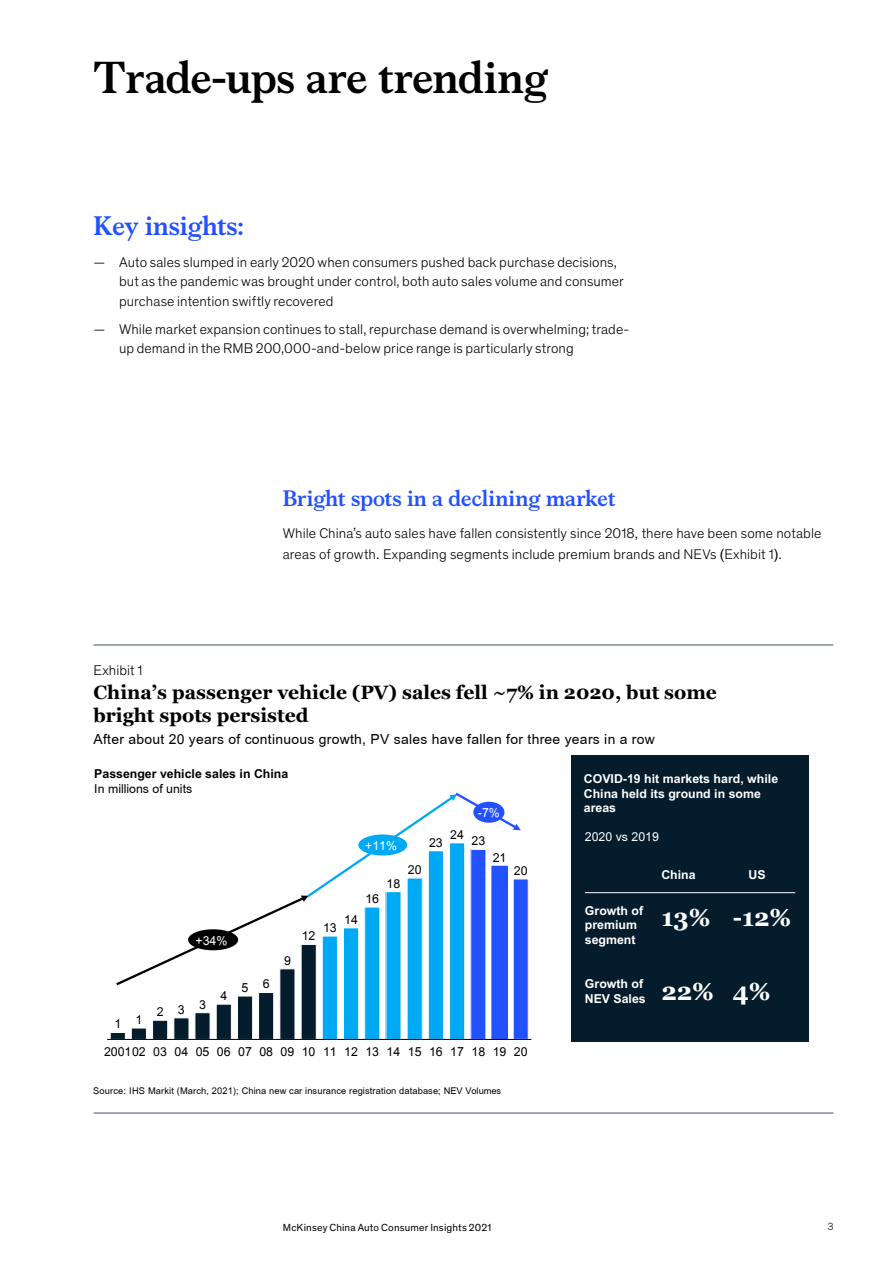
<style>
.page{position:relative;width:893px;height:1263px;background:#fff}
.page>*{position:absolute;margin:0;border:0;box-sizing:border-box;transform-origin:0 0}
.t1{font:700 45px "Bower";letter-spacing:-.005em;color:#000}
.t2{font:700 27px "Bower";letter-spacing:-.01em;color:#2251ff}
.t3{font:700 24.6px "Georgia";color:#fff}
.t4{font:700 22.5px "Bower";letter-spacing:-.005em;color:#2251ff}
.t5{font:700 19.2px/22.4px "Georgia";color:#000}
.t6{font:300 14.25px/19.5px "Mc Kinsey Sans";letter-spacing:.005em;color:#000}
.t7{font:13.8px "Arial";letter-spacing:.02em;color:#000}
.t8{font:700 12.3px/14.5px "Arial";color:#fff}
.t9{font:12.3px "Arial";color:#000}
.t10{font:700 12.3px "Arial";color:#000}
.t11{font:12.3px "Arial";color:#fff}
.t12{font:10.5px "Mc Kinsey Sans";letter-spacing:.015em;color:#000}
.t13{font:300 10.5px "Mc Kinsey Sans";color:#000}
.t14{font:9.3px "Arial";letter-spacing:.01em;color:#000}
.t15{font:7.5px "FZXKT GB4 0";color:#000}
.s1{font-family:"Theinhardt Pan"}
.s2{font-family:"Arial";font-weight:400}
</style>
<div class="page">
<div style="left:572px;top:756px;width:237px;height:286px;background:#051c2c"></div>
<div style="left:513px;top:879px;width:15px;height:160px;background:#2251ff"></div>
<div style="left:513px;top:878px;width:16px;height:161px;border:1px solid #fff"></div>
<hr style="left:107px;top:1039px;width:424px;height:1px;background:#000">
<svg style="left:110px;top:793px;width:411px;height:247px"></svg>
<div style="left:188px;top:929px;width:50px;height:21px;background:#000;border-radius:50%"></div>
<div style="left:358px;top:834px;width:49px;height:21px;background:#00a9f4;border-radius:50%"></div>
<div style="left:473px;top:802px;width:31px;height:21px;background:#2251ff;border-radius:50%"></div>
<hr style="left:585px;top:892px;width:210px;height:1px;background:#fff">
<hr style="left:94px;top:645px;width:739px;height:1px;background:#3e4f63">
<hr style="left:94px;top:1113px;width:739px;height:1px;background:#3e4f63">
<h1 class="t1" style="left:94px;top:44px;width:456px">Trade-ups are trending</h1>
<h2 class="t2" style="left:94px;top:205px;width:152px">Key insights:</h2>
<p class="t6" style="left:119px;top:252px;width:506px;text-indent:-26px"><span class="s1">—</span> Auto sales slumped in early 2020 when consumers pushed back purchase decisions, but as the pandemic was brought under control, both auto sales volume and consumer purchase intention swiftly recovered</p>
<p class="t6" style="left:119px;top:319px;width:512px;text-indent:-26px"><span class="s1">—</span> While market expansion continues to stall, repurchase demand is overwhelming; trade&shy;up demand in the RMB 200,000-and-below price range is particularly strong</p>
<p class="t6" style="left:94px;top:659px;width:50px">Exhibit 1</p>
<p class="t15" style="left:95px;top:667px;width:13px">图1</p>
<h3 class="t4" style="left:283px;top:481px;width:334px">Bright spots in a declining market</h3>
<p class="t6" style="left:283px;top:522px;width:540px;line-height:21px">While China<span class="s2">’</span>s auto sales have fallen consistently since 2018<span class="s2">,</span> there have been some notable areas of growth<span class="s2">.</span> Expanding segments include premium brands and NEVs <span class="s2">(</span>Exhibit 1<span class="s2">).</span></p>
<h3 class="t5" style="left:94px;top:681px;width:625px">China’s passenger vehicle (PV) sales fell ~7% in 2020, but some bright spots persisted</h3>
<p class="t7" style="left:94px;top:731px;width:563px">After about 20 years of continuous growth, PV sales have fallen for three years in a row</p>
<p class="t10" style="left:94px;top:765px;width:195px">Passenger vehicle sales in China</p>
<p class="t9" style="left:94px;top:782px;width:100px">In millions of units</p>
<p class="t8" style="left:584px;top:771px;width:196px">COVID-19 hit markets hard, while<br>China held its ground in some areas</p>
<p class="t11" style="left:478px;top:806px;width:23px">-7%</p>
<p class="t11" style="left:195px;top:933px;width:33px">+34%</p>
<p class="t9" style="left:284px;top:953px;width:8px">9</p>
<p class="t9" style="left:302px;top:929px;width:15px">12</p>
<p class="t9" style="left:323px;top:921px;width:15px">13</p>
<p class="t9" style="left:344px;top:913px;width:15px">14</p>
<p class="t11" style="left:365px;top:839px;width:33px">+11%</p>
<p class="t9" style="left:365px;top:892px;width:15px">16</p>
<p class="t9" style="left:387px;top:876px;width:15px">18</p>
<p class="t9" style="left:408px;top:863px;width:15px">20</p>
<p class="t9" style="left:429px;top:835px;width:15px">23</p>
<p class="t9" style="left:450px;top:827px;width:15px">24</p>
<p class="t9" style="left:471px;top:834px;width:15px">23</p>
<p class="t9" style="left:493px;top:851px;width:15px">21</p>
<p class="t9" style="left:514px;top:864px;width:15px">20</p>
<p class="t9" style="left:263px;top:977px;width:8px">6</p>
<p class="t9" style="left:242px;top:981px;width:8px">5</p>
<p class="t9" style="left:220px;top:989px;width:8px">4</p>
<p class="t9" style="left:199px;top:997px;width:8px">3</p>
<p class="t9" style="left:178px;top:1002px;width:8px">3</p>
<p class="t9" style="left:157px;top:1005px;width:8px">2</p>
<p class="t9" style="left:136px;top:1013px;width:8px">1</p>
<p class="t9" style="left:114px;top:1017px;width:8px">1</p>
<p class="t9" style="left:104px;top:1045px;width:43px">200102</p>
<p class="t9" style="left:387px;top:1045px;width:15px">14</p>
<p class="t9" style="left:238px;top:1045px;width:36px">07 08</p>
<p class="t9" style="left:153px;top:1045px;width:58px">03 04 05</p>
<p class="t9" style="left:281px;top:1045px;width:15px">09</p>
<p class="t9" style="left:344px;top:1045px;width:15px">12</p>
<p class="t9" style="left:217px;top:1045px;width:15px">06</p>
<p class="t9" style="left:302px;top:1045px;width:15px">10</p>
<p class="t9" style="left:365px;top:1045px;width:15px">13</p>
<p class="t9" style="left:408px;top:1045px;width:15px">15</p>
<p class="t9" style="left:471px;top:1045px;width:15px">18</p>
<p class="t9" style="left:514px;top:1045px;width:15px">20</p>
<p class="t9" style="left:323px;top:1045px;width:15px">11</p>
<p class="t9" style="left:429px;top:1045px;width:36px">16 17</p>
<p class="t9" style="left:493px;top:1045px;width:15px">19</p>
<p class="t14" style="left:93px;top:1086px;width:410px">Source: IHS Markit (March, 2021); China new car insurance registration database; NEV Volumes</p>
<p class="t11" style="left:585px;top:830px;width:76px">2020 vs 2019</p>
<p class="t8" style="left:585px;top:903px;width:60px">Growth of premium segment</p>
<p class="t8" style="left:585px;top:977px;width:62px">Growth of<br>NEV Sales</p>
<p class="t8" style="left:661px;top:868px;width:36px">China</p>
<p class="t8" style="left:749px;top:868px;width:19px">US</p>
<h3 class="t3" style="left:661px;top:899px;width:131px">13% -12%</h3>
<h3 class="t3" style="left:661px;top:973px;width:110px">22% 4%</h3>
<p class="t12" style="left:283px;top:1220px;width:210px">McKinsey China Auto Consumer Insights 2021</p>
<p class="t13" style="left:828px;top:1219px;width:7px">3</p>
</div>
